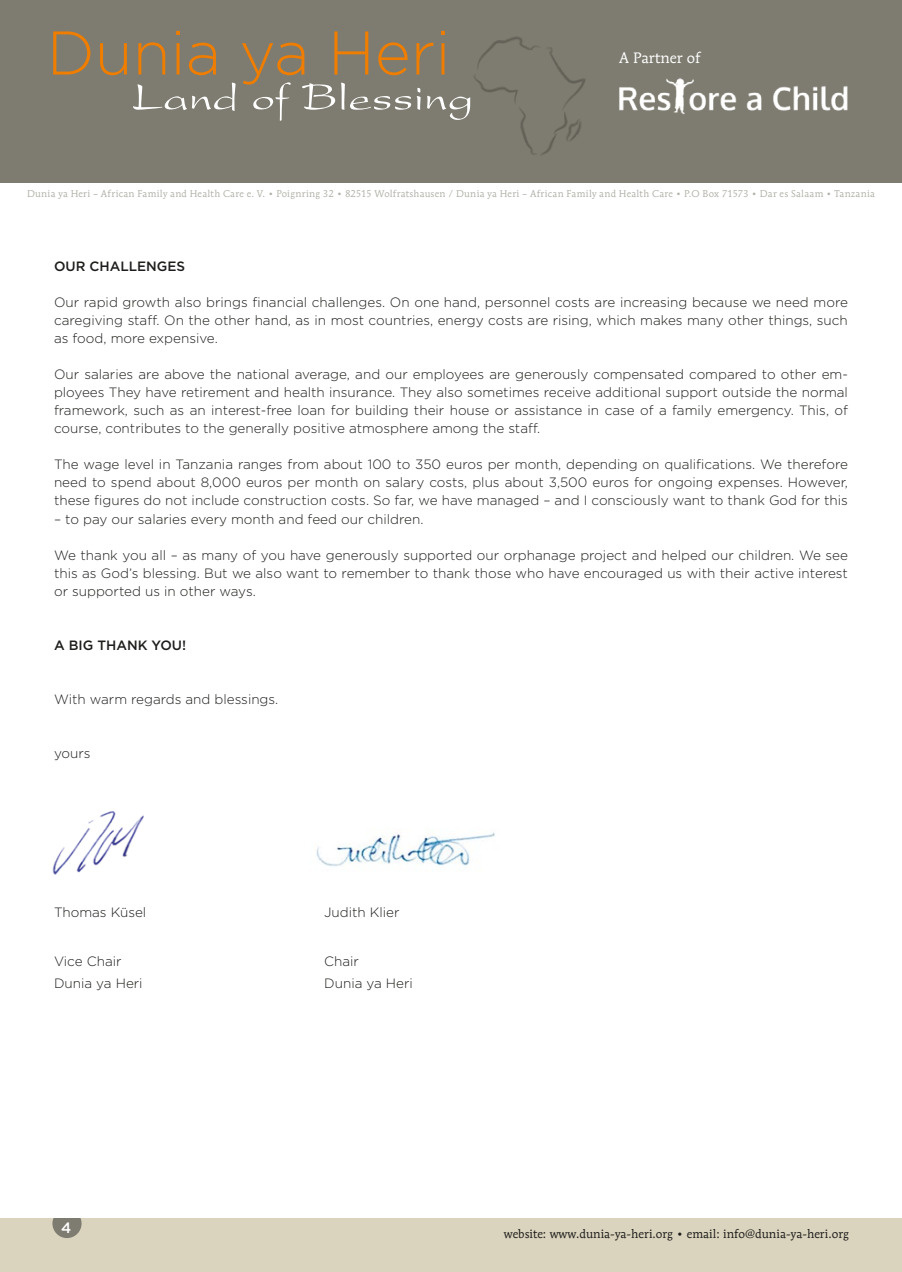
<style>
.page{position:relative;width:902px;height:1272px;background:#fff}
.page>*{position:absolute;margin:0;border:0;box-sizing:border-box;transform-origin:0 0}
.t1{font:15px "Mendoza Roman";color:#fff}
.t2{font:500 15px "Gotham";color:#fff}
.t3{font:300 13.5px/18px "Gotham";color:#1d1d1b;text-align:justify}
.t4{font:500 13.5px "Gotham";color:#1d1d1b}
.t5{font:12px "Mendoza Roman";color:#1d1d1b}
.t6{font:9.6px "Mendoza Roman";letter-spacing:.025em;color:#7e7c70}
</style>
<div class="page">
<img style="left:316px;top:832px;width:179px;height:35px">
<img style="left:52px;top:811px;width:92px;height:64px">
<div style="left:0;top:1217px;width:901px;height:54px;background:#dad3bd"></div>
<div style="left:52px;top:1208px;width:30px;height:29px;background:#7e7c70;border-radius:50%"></div>
<div style="left:0;top:1204px;width:901px;height:13px;background:#fff"></div>
<div style="left:0;top:0;width:901px;height:182px;background:#7e7c70"></div>
<img style="left:470px;top:36px;width:116px;height:119px">
<svg style="left:53px;top:31px;width:417px;height:90px"></svg>
<img style="left:619px;top:78px;width:229px;height:37px">
<p class="t1" style="left:619px;top:49px;width:83px">A Partner of</p>
<p class="t6" style="left:27px;top:188px;width:849px">Dunia ya Heri – African Family and Health Care e. V. • Poignring 32 • 82515 Wolfratshausen / Dunia ya Heri – African Family and Health Care • P.O Box 71573 • Dar es Salaam • Tanzania</p>
<p class="t4" style="left:54px;top:258px;width:133px">OUR CHALLENGES</p>
<p class="t3" style="left:54px;top:293px;width:795px">Our rapid growth also brings financial challenges. On one hand, personnel costs are increasing because we need more caregiving staff. On the other hand, as in most countries, energy costs are rising, which makes many other things, such as food, more expensive.</p>
<p class="t3" style="left:54px;top:365px;width:795px">Our salaries are above the national average, and our employees are generously compensated compared to other em&shy;ployees They have retirement and health insurance. They also sometimes receive additional support outside the normal framework, such as an interest-free loan for building their house or assistance in case of a family emergency. This, of course, contributes to the generally positive atmosphere among the staff.</p>
<p class="t3" style="left:54px;top:455px;width:795px">The wage level in Tanzania ranges from about 100 to 350 euros per month, depending on qualifications. We therefore need to spend about 8,000 euros per month on salary costs, plus about 3,500 euros for ongoing expenses. However, these figures do not include construction costs. So far, we have managed – and I consciously want to thank God for this</p>
<p class="t3" style="left:54px;top:509px;width:371px">– to pay our salaries every month and feed our children.</p>
<p class="t3" style="left:54px;top:545px;width:795px">We thank you all – as many of you have generously supported our orphanage project and helped our children. We see this as God’s blessing. But we also want to remember to thank those who have encouraged us with their active interest or supported us in other ways.</p>
<p class="t4" style="left:54px;top:636px;width:134px">A BIG THANK YOU!</p>
<p class="t3" style="left:54px;top:689px;width:226px">With warm regards and blessings.</p>
<p class="t3" style="left:54px;top:743px;width:38px">yours</p>
<p class="t3" style="left:54px;top:902px;width:94px">Thomas Küsel</p>
<p class="t3" style="left:324px;top:902px;width:77px">Judith Klier</p>
<p class="t3" style="left:54px;top:951px;width:69px">Vice Chair</p>
<p class="t3" style="left:324px;top:951px;width:36px">Chair</p>
<p class="t3" style="left:54px;top:973px;width:90px">Dunia ya Heri</p>
<p class="t3" style="left:324px;top:973px;width:90px">Dunia ya Heri</p>
<p class="t2" style="left:61px;top:1217px;width:12px">4</p>
<p class="t5" style="left:504px;top:1226px;width:346px">website: www.dunia-ya-heri.org • email: info@dunia-ya-heri.org</p>
</div>
